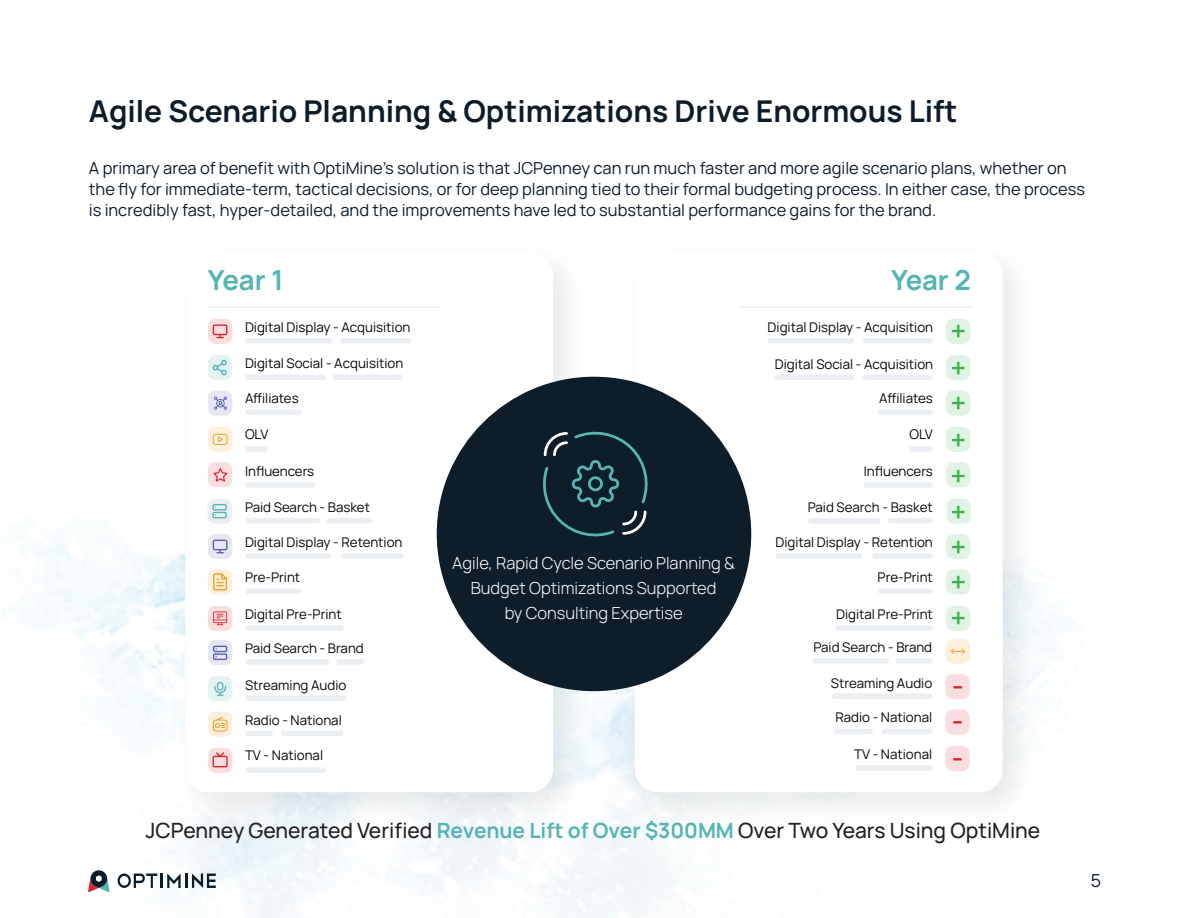
<style>
.page{position:relative;width:1188px;height:918px;background:#fff}
.page>*{position:absolute;margin:0;border:0;box-sizing:border-box;transform-origin:0 0}
.t1{font:700 30px "Manrope";color:#0e1c29}
.t2{font:700 27.6px "Manrope";letter-spacing:-.01em;color:#55b5b2}
.t3{font:600 27.6px/35.8px "Manrope";color:#3ab54a;text-align:justify}
.t4{font:600 27.6px/35.8px "Manrope";color:#db2230;text-align:justify}
.t5{font:500 21px "Manrope";color:#231f20}
.t6{font:18px "Manrope";color:#0e1c29}
.t7{font:16.5px/21px "Manrope";color:#0e1c29}
.t8{font:300 16.5px/24.8px "Manrope";color:#fff;text-align:center}
.t9{font:13.35px "Manrope";color:#050504}
.s1{font-weight:700;color:#55b5b2}
</style>
<div class="page">
<img style="left:18px;top:376px;width:1043px;height:542px">
<svg style="left:88px;top:870px;width:22px;height:22px"></svg>
<svg style="left:118px;top:874px;width:39px;height:14px"></svg>
<hr style="left:160px;top:873px;width:3px;height:15px;background:#0c1d29">
<svg style="left:167px;top:873px;width:49px;height:15px"></svg>
<img style="left:162px;top:267px;width:437px;height:571px">
<div style="left:185px;top:253px;width:368px;height:539px;background:#fff;border-radius:23px"></div>
<hr style="left:208px;top:306px;width:230px;height:2px;background:#ebeff3">
<div style="left:248px;top:338px;width:82px;height:5px;background:#ebeff3"></div>
<div style="left:343px;top:338px;width:66px;height:5px;background:#ebeff3"></div>
<div style="left:248px;top:374px;width:75px;height:6px;background:#ebeff3"></div>
<div style="left:335px;top:374px;width:65px;height:6px;background:#ebeff3"></div>
<div style="left:248px;top:446px;width:17px;height:6px;background:#ebeff3"></div>
<div style="left:248px;top:482px;width:65px;height:6px;background:#ebeff3"></div>
<div style="left:248px;top:518px;width:70px;height:5px;background:#ebeff3"></div>
<div style="left:248px;top:410px;width:50px;height:5px;background:#ebeff3"></div>
<div style="left:208px;top:355px;width:24px;height:25px;background:#e5f3f3;border-radius:7px"></div>
<svg style="left:208px;top:319px;width:24px;height:25px"></svg>
<div style="left:208px;top:390px;width:24px;height:26px;background:#e6e7f2;border-radius:7px"></div>
<div style="left:208px;top:427px;width:24px;height:25px;background:#fcf0dd;border-radius:7px"></div>
<div style="left:208px;top:462px;width:24px;height:25px;background:#f9dee0;border-radius:7px"></div>
<div style="left:207px;top:499px;width:25px;height:25px;background:#ebeff3;border-radius:7px"></div>
<div style="left:248px;top:553px;width:81px;height:6px;background:#ebeff3"></div>
<div style="left:344px;top:553px;width:57px;height:6px;background:#ebeff3"></div>
<div style="left:248px;top:625px;width:93px;height:6px;background:#ebeff3"></div>
<div style="left:248px;top:588px;width:51px;height:6px;background:#ebeff3"></div>
<svg style="left:208px;top:534px;width:24px;height:25px"></svg>
<div style="left:208px;top:569px;width:24px;height:26px;background:#fcf0dd;border-radius:7px"></div>
<div style="left:208px;top:606px;width:24px;height:25px;background:#f9dee0;border-radius:7px"></div>
<svg style="left:213px;top:468px;width:15px;height:14px"></svg>
<div style="left:213px;top:324px;width:15px;height:11px;border:1px solid #db2230"></div>
<svg style="left:217px;top:335px;width:6px;height:3px"></svg>
<svg style="left:213px;top:360px;width:14px;height:15px"></svg>
<div style="left:213px;top:540px;width:15px;height:10px;border:1px solid #5963ad"></div>
<svg style="left:217px;top:550px;width:6px;height:3px"></svg>
<div style="left:329px;top:518px;width:40px;height:5px;background:#ebeff3"></div>
<div style="left:248px;top:659px;width:78px;height:6px;background:#ebeff3"></div>
<div style="left:339px;top:659px;width:23px;height:6px;background:#ebeff3"></div>
<div style="left:248px;top:696px;width:96px;height:5px;background:#ebeff3"></div>
<div style="left:248px;top:767px;width:75px;height:6px;background:#ebeff3"></div>
<div style="left:248px;top:731px;width:22px;height:5px;background:#ebeff3"></div>
<div style="left:283px;top:731px;width:58px;height:5px;background:#ebeff3"></div>
<div style="left:208px;top:676px;width:24px;height:25px;background:#e5f3f3;border-radius:7px"></div>
<svg style="left:208px;top:640px;width:24px;height:25px"></svg>
<div style="left:208px;top:712px;width:24px;height:25px;background:#fcf0dd;border-radius:7px"></div>
<svg style="left:208px;top:748px;width:24px;height:25px"></svg>
<svg style="left:213px;top:573px;width:15px;height:18px"></svg>
<div style="left:213px;top:646px;width:14px;height:6px;border:1px solid #5963ad"></div>
<div style="left:213px;top:653px;width:14px;height:7px;border:1px solid #5963ad"></div>
<div style="left:213px;top:756px;width:15px;height:11px;border:1px solid #d72530"></div>
<svg style="left:215px;top:751px;width:11px;height:7px"></svg>
<img style="left:612px;top:268px;width:437px;height:570px">
<div style="left:635px;top:253px;width:368px;height:539px;background:#fff;border-radius:23px"></div>
<hr style="left:741px;top:306px;width:230px;height:2px;background:#ebeff3">
<div style="left:865px;top:338px;width:65px;height:5px;background:#ebeff3"></div>
<div style="left:770px;top:338px;width:82px;height:5px;background:#ebeff3"></div>
<div style="left:865px;top:374px;width:65px;height:6px;background:#ebeff3"></div>
<div style="left:777px;top:374px;width:74px;height:6px;background:#ebeff3"></div>
<div style="left:912px;top:446px;width:18px;height:6px;background:#ebeff3"></div>
<div style="left:866px;top:482px;width:64px;height:6px;background:#ebeff3"></div>
<div style="left:891px;top:518px;width:39px;height:5px;background:#ebeff3"></div>
<div style="left:880px;top:410px;width:50px;height:5px;background:#ebeff3"></div>
<div style="left:946px;top:355px;width:24px;height:25px;background:#e1f3e4;border-radius:7px"></div>
<div style="left:946px;top:390px;width:24px;height:26px;background:#e1f3e4;border-radius:7px"></div>
<div style="left:946px;top:427px;width:24px;height:25px;background:#e1f3e4;border-radius:7px"></div>
<div style="left:946px;top:462px;width:24px;height:25px;background:#e1f3e4;border-radius:7px"></div>
<div style="left:946px;top:499px;width:25px;height:25px;background:#e1f3e4;border-radius:7px"></div>
<div style="left:875px;top:553px;width:55px;height:6px;background:#ebeff3"></div>
<div style="left:778px;top:553px;width:82px;height:6px;background:#ebeff3"></div>
<div style="left:838px;top:625px;width:92px;height:6px;background:#ebeff3"></div>
<div style="left:881px;top:588px;width:49px;height:6px;background:#ebeff3"></div>
<div style="left:946px;top:534px;width:24px;height:25px;background:#e1f3e4;border-radius:7px"></div>
<div style="left:946px;top:569px;width:24px;height:26px;background:#e1f3e4;border-radius:7px"></div>
<div style="left:946px;top:606px;width:24px;height:25px;background:#e1f3e4;border-radius:7px"></div>
<div style="left:946px;top:319px;width:24px;height:25px;background:#e1f3e4;border-radius:7px"></div>
<div style="left:898px;top:658px;width:31px;height:6px;background:#ebeff3"></div>
<div style="left:946px;top:639px;width:24px;height:25px;background:#fcf0dd;border-radius:7px"></div>
<div style="left:834px;top:693px;width:95px;height:6px;background:#ebeff3"></div>
<div style="left:816px;top:658px;width:70px;height:6px;background:#ebeff3"></div>
<div style="left:858px;top:765px;width:71px;height:6px;background:#ebeff3"></div>
<div style="left:884px;top:729px;width:45px;height:5px;background:#ebeff3"></div>
<div style="left:836px;top:729px;width:34px;height:5px;background:#ebeff3"></div>
<div style="left:945px;top:674px;width:25px;height:25px;background:#f9dee0;border-radius:7px"></div>
<div style="left:945px;top:710px;width:25px;height:25px;background:#f9dee0;border-radius:7px"></div>
<div style="left:945px;top:746px;width:25px;height:25px;background:#f9dee0;border-radius:7px"></div>
<div style="left:811px;top:518px;width:67px;height:6px;background:#ebeff3"></div>
<div style="left:437px;top:377px;width:314px;height:314px;background:#0e1d2a;border-radius:50%"></div>
<svg style="left:543px;top:431px;width:105px;height:106px"></svg>
<div style="left:212px;top:504px;width:15px;height:7px;border:1px solid #55b5b2"></div>
<div style="left:212px;top:512px;width:15px;height:6px;border:1px solid #55b5b2"></div>
<svg style="left:214px;top:396px;width:13px;height:14px"></svg>
<svg style="left:214px;top:682px;width:12px;height:14px"></svg>
<svg style="left:213px;top:434px;width:15px;height:11px"></svg>
<svg style="left:213px;top:717px;width:15px;height:15px"></svg>
<svg style="left:213px;top:611px;width:14px;height:14px"></svg>
<svg style="left:951px;top:648px;width:14px;height:6px"></svg>
<h1 class="t1" style="left:89px;top:86px;width:870px">Agile Scenario Planning &amp; Optimizations Drive Enormous Lift</h1>
<p class="t7" style="left:89px;top:156px;width:998px">A primary area of benefit with OptiMine’s solution is that JCPenney can run much faster and more agile scenario plans, whether on the fly for immediate-term, tactical decisions, or for deep planning tied to their formal budgeting process. In either case, the process is incredibly fast, hyper-detailed, and the improvements have led to substantial performance gains for the brand.</p>
<h2 class="t2" style="left:208px;top:256px;width:77px">Year 1</h2>
<p class="t9" style="left:245px;top:317px;width:167px">Digital Display - Acquisition</p>
<p class="t9" style="left:245px;top:354px;width:160px">Digital Social - Acquisition</p>
<p class="t9" style="left:245px;top:388px;width:55px">Affiliates</p>
<p class="t9" style="left:245px;top:424px;width:25px">OLV</p>
<p class="t9" style="left:245px;top:461px;width:71px">Influencers</p>
<p class="t9" style="left:245px;top:497px;width:127px">Paid Search - Basket</p>
<p class="t9" style="left:245px;top:532px;width:159px">Digital Display - Retention</p>
<p class="t9" style="left:245px;top:567px;width:57px">Pre-Print</p>
<p class="t9" style="left:245px;top:604px;width:98px">Digital Pre-Print</p>
<p class="t8" style="left:452px;top:550px;width:284px">Agile, Rapid Cycle Scenario Planning &amp;<br>Budget Optimizations Supported<br>by Consulting Expertise</p>
<h2 class="t2" style="left:891px;top:256px;width:81px">Year 2</h2>
<h2 class="t3" style="left:950px;top:311px;width:17px">+ + + + + + + + +</h2>
<p class="t9" style="left:768px;top:317px;width:167px">Digital Display - Acquisition</p>
<p class="t9" style="left:775px;top:354px;width:160px">Digital Social - Acquisition</p>
<p class="t9" style="left:879px;top:388px;width:55px">Affiliates</p>
<p class="t9" style="left:910px;top:424px;width:25px">OLV</p>
<p class="t9" style="left:864px;top:461px;width:71px">Influencers</p>
<p class="t9" style="left:808px;top:497px;width:127px">Paid Search - Basket</p>
<p class="t9" style="left:775px;top:532px;width:159px">Digital Display - Retention</p>
<p class="t9" style="left:878px;top:567px;width:57px">Pre-Print</p>
<p class="t9" style="left:836px;top:604px;width:98px">Digital Pre-Print</p>
<p class="t9" style="left:245px;top:638px;width:120px">Paid Search - Brand</p>
<p class="t9" style="left:245px;top:675px;width:103px">Streaming Audio</p>
<p class="t9" style="left:245px;top:710px;width:98px">Radio - National</p>
<p class="t9" style="left:245px;top:745px;width:80px">TV - National</p>
<p class="t9" style="left:813px;top:637px;width:120px">Paid Search - Brand</p>
<p class="t9" style="left:831px;top:673px;width:103px">Streaming Audio</p>
<p class="t9" style="left:835px;top:708px;width:98px">Radio - National</p>
<p class="t9" style="left:854px;top:744px;width:80px">TV - National</p>
<h2 class="t4" style="left:952px;top:666px;width:14px">- - -</h2>
<h3 class="t5" style="left:145px;top:813px;width:896px">JCPenney Generated Verified <span class="s1">Revenue Lift of Over $300MM</span> Over Two Years Using OptiMine</h3>
<h3 class="t6" style="left:1091px;top:867px;width:12px">5</h3>
</div>
